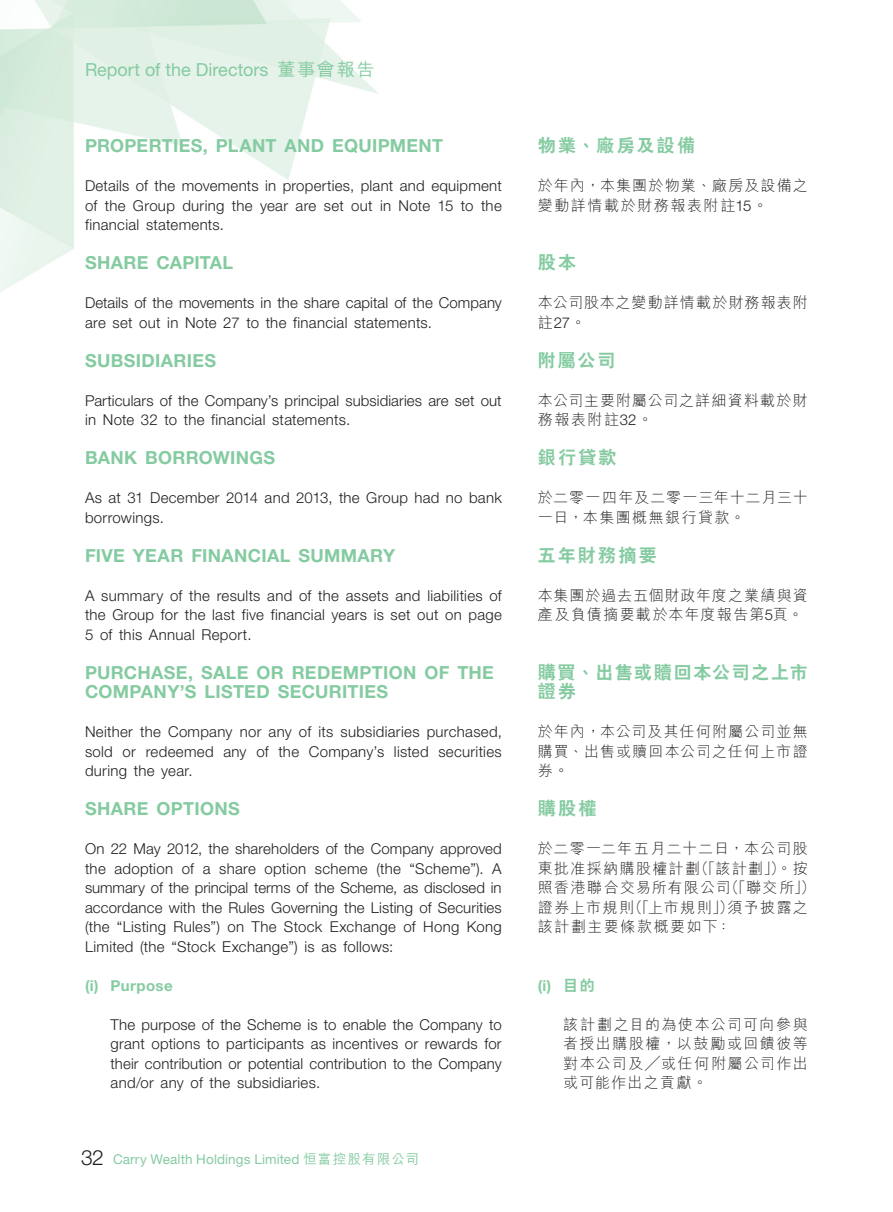
<style>
.page{position:relative;width:893px;height:1212px;background:#fff}
.page>*{position:absolute;margin:0;border:0;box-sizing:border-box;transform-origin:0 0}
._03_H1{font:700 18px/19.5px "Helvetica Neue LT Std";letter-spacing:.015em;color:#85cba1}
._03_H1-2{font:800 18px/19.5px "C Hei 2 HK";letter-spacing:.11em;color:#85cba1}
.t1{font:18px "Helvetica Neue LT Std";color:#85cba1}
._11_P0{font:300 15px/19.5px "Helvetica Neue LT Std";letter-spacing:.015em;color:#231f20;text-align:justify}
._11_P0-2{font:300 15px/19.5px "M Hei HK";letter-spacing:.08em;color:#231f20}
._12___P2{font:300 15px/19.5px "Helvetica Neue LT Std";letter-spacing:.01em;color:#231f20;text-align:justify}
._12___P2-2{font:300 15px/19.5px "M Hei HK";letter-spacing:.095em;color:#231f20;text-align:justify}
._04___H2{font:700 15px "Helvetica Neue LT Std";letter-spacing:.03em;color:#85cba1}
.t2{font:13.5px "Helvetica Neue LT Std";letter-spacing:.01em;color:#85cba1}
.s1{font-family:"M Hei HK";font-weight:500}
.s2{font-weight:300;font-size:21px;color:#231f20}
.s3{font-family:"Helvetica Neue LT Std"}
.s4{font-family:"C Hei 2 HK";font-weight:800}
</style>
<div class="page">
<p class="t1" style="left:85px;top:59px;width:291px">Report of the Directors <span class="s1">董事會報告</span></p>
<p class="_03_H1" style="left:85px;top:136px;width:360px">PROPERTIES, PLANT AND EQUIPMENT</p>
<p class="_11_P0" style="left:85px;top:176px;width:418px">Details of the movements in properties, plant and equipment of the Group during the year are set out in Note 15 to the financial statements.</p>
<p class="_03_H1" style="left:85px;top:253px;width:150px">SHARE CAPITAL</p>
<p class="_11_P0" style="left:85px;top:293px;width:418px">Details of the movements in the share capital of the Company are set out in Note 27 to the financial statements.</p>
<p class="_03_H1" style="left:85px;top:350px;width:133px">SUBSIDIARIES</p>
<p class="_11_P0" style="left:85px;top:390px;width:418px">Particulars of the Company’s principal subsidiaries are set out in Note 32 to the financial statements.</p>
<p class="_03_H1" style="left:85px;top:448px;width:192px">BANK BORROWINGS</p>
<p class="_11_P0" style="left:85px;top:488px;width:418px">As at 31 December 2014 and 2013, the Group had no bank borrowings.</p>
<p class="_03_H1" style="left:85px;top:545px;width:311px">FIVE YEAR FINANCIAL SUMMARY</p>
<p class="_11_P0" style="left:85px;top:585px;width:418px">A summary of the results and of the assets and liabilities of the Group for the last five financial years is set out on page 5 of this Annual Report.</p>
<p class="_03_H1" style="left:85px;top:662px;width:410px">PURCHASE, SALE OR REDEMPTION OF THE<br>COMPANY’S LISTED SECURITIES</p>
<p class="_11_P0" style="left:85px;top:722px;width:418px">Neither the Company nor any of its subsidiaries purchased, sold or redeemed any of the Company’s listed securities during the year.</p>
<p class="_03_H1" style="left:85px;top:799px;width:156px">SHARE OPTIONS</p>
<p class="_11_P0" style="left:85px;top:839px;width:418px">On 22 May 2012, the shareholders of the Company approved the adoption of a share option scheme (the “Scheme”). A summary of the principal terms of the Scheme, as disclosed in accordance with the Rules Governing the Listing of Securities (the “Listing Rules”) on The Stock Exchange of Hong Kong Limited (the “Stock Exchange”) is as follows:</p>
<p class="_04___H2" style="left:85px;top:976px;width:89px">(i) Purpose</p>
<p class="_12___P2" style="left:111px;top:1014px;width:393px">The purpose of the Scheme is to enable the Company to grant options to participants as incentives or rewards for their contribution or potential contribution to the Company and/or any of the subsidiaries.</p>
<p class="t2" style="left:81px;top:1151px;width:339px"><span class="s2">32</span> Carry Wealth Holdings Limited <span class="s1">恒富控股有限公司</span></p>
<p class="_03_H1-2" style="left:538px;top:136px;width:159px">物業、廠房及設備</p>
<p class="_11_P0-2" style="left:538px;top:175px;width:272px">於年內，本集團於物業、廠房及設備之變動詳情載於財務報表附註<span class="s3">15</span>。</p>
<p class="_03_H1-2" style="left:538px;top:253px;width:40px">股本</p>
<p class="_11_P0-2" style="left:538px;top:292px;width:272px">本公司股本之變動詳情載於財務報表附註<span class="s3">27</span>。</p>
<p class="_03_H1-2" style="left:538px;top:350px;width:79px">附屬公司</p>
<p class="_11_P0-2" style="left:538px;top:390px;width:272px">本公司主要附屬公司之詳細資料載於財務報表附註<span class="s3">32</span>。</p>
<p class="_03_H1-2" style="left:538px;top:448px;width:80px">銀行貸款</p>
<p class="_11_P0-2" style="left:538px;top:487px;width:272px">於二零一四年及二零一三年十二月三十一日，本集團概無銀行貸款。</p>
<p class="_03_H1-2" style="left:538px;top:545px;width:120px">五年財務摘要</p>
<p class="_11_P0-2" style="left:538px;top:585px;width:272px">本集團於過去五個財政年度之業績與資產及負債摘要載於本年度報告第<span class="s3">5</span>頁。</p>
<p class="_03_H1-2" style="left:538px;top:662px;width:272px">購買、出售或贖回本公司之上市證券</p>
<p class="_11_P0-2" style="left:538px;top:721px;width:272px;text-align:justify">於年內，本公司及其任何附屬公司並無購買、出售或贖回本公司之任何上市證券。</p>
<p class="_03_H1-2" style="left:538px;top:799px;width:60px">購股權</p>
<p class="_11_P0-2" style="left:538px;top:838px;width:279px">於二零一二年五月二十二日，本公司股東批准採納購股權計劃（「該計劃」）。按照香港聯合交易所有限公司（「聯交所」）證券上市規則（「上市規則」）須予披露之該計劃主要條款概要如下：</p>
<p class="_04___H2" style="left:538px;top:976px;width:58px">(i) <span class="s4">目的</span></p>
<p class="_12___P2-2" style="left:563px;top:1014px;width:246px">該計劃之目的為使本公司可向參與者授出購股權，以鼓勵或回饋彼等對本公司及╱或任何附屬公司作出或可能作出之貢獻。</p>
</div>
